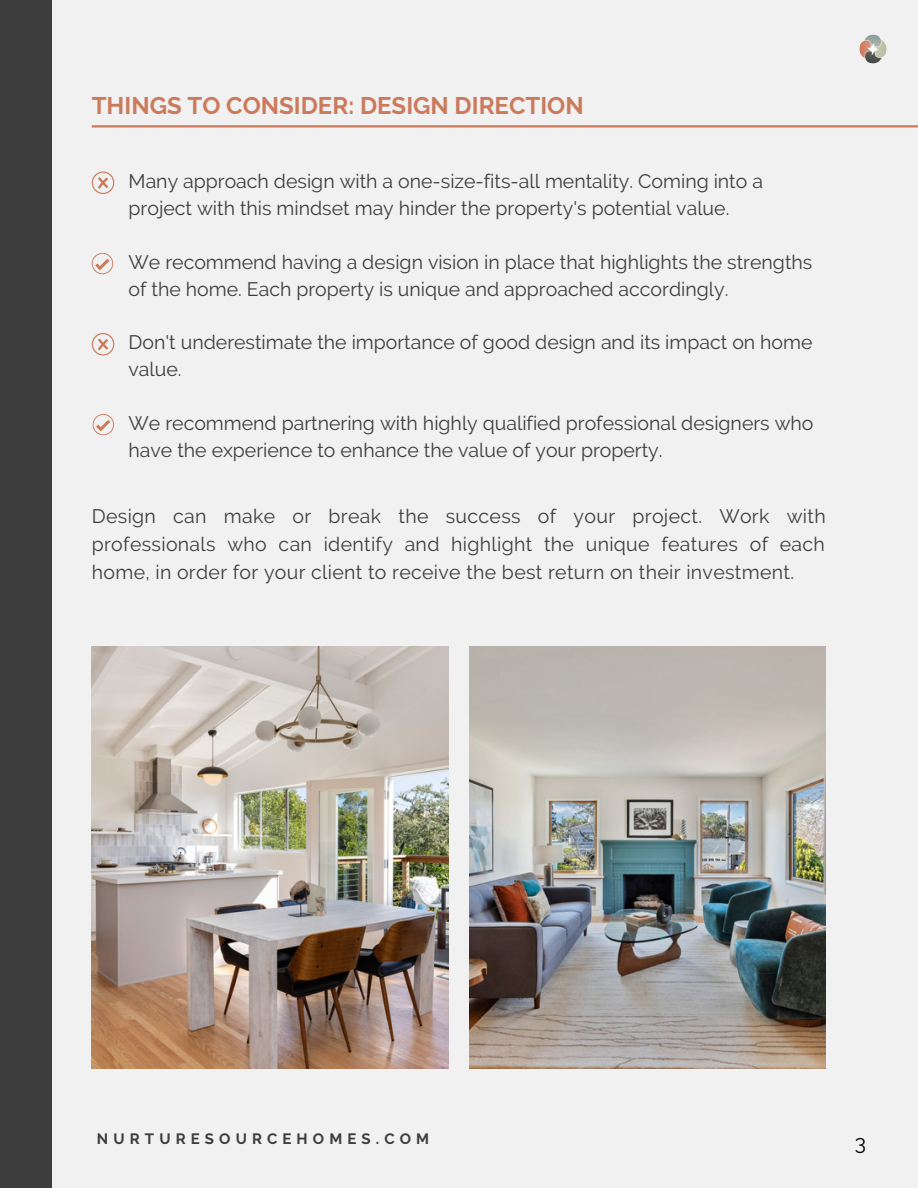
<style>
.page{position:relative;width:918px;height:1188px;background:#f1f1f1}
.page>*{position:absolute;margin:0;border:0;box-sizing:border-box;transform-origin:0 0}
.t1{font:700 24px "Raleway";color:#cb7a5c}
.t2{font:21px "Raleway";color:#000}
.t3{font:19.5px/27px "Raleway";color:#3d3d3d}
.t4{font:700 15px "Raleway";letter-spacing:.34em;color:#3d3d3d}
</style>
<div class="page">
<div style="left:0;top:0;width:52px;height:1188px;background:#3d3d3d"></div>
<img style="left:859px;top:34px;width:28px;height:30px">
<img style="left:92px;top:647px;width:356px;height:421px">
<hr style="left:92px;top:125px;width:826px;height:2px;background:#cb7a5c">
<svg style="left:93px;top:414px;width:21px;height:21px"></svg>
<svg style="left:92px;top:253px;width:21px;height:21px"></svg>
<svg style="left:92px;top:172px;width:22px;height:22px"></svg>
<svg style="left:92px;top:333px;width:22px;height:23px"></svg>
<img style="left:469px;top:647px;width:357px;height:421px">
<p class="t1" style="left:92px;top:92px;width:493px">THINGS TO CONSIDER: DESIGN DIRECTION</p>
<p class="t3" style="left:129px;top:167px;width:636px">Many approach design with a one-size-fits-all mentality. Coming into a project with this mindset may hinder the property's potential value.</p>
<p class="t3" style="left:129px;top:248px;width:685px">We recommend having a design vision in place that highlights the strengths of the home. Each property is unique and approached accordingly.</p>
<p class="t3" style="left:129px;top:329px;width:686px">Don't underestimate the importance of good design and its impact on home value.</p>
<p class="t3" style="left:129px;top:410px;width:687px">We recommend partnering with highly qualified professional designers who have the experience to enhance the value of your property.</p>
<p class="t3" style="left:92px;top:502px;width:735px;line-height:28.2px;text-align:justify">Design can make or break the success of your project. Work with professionals who can identify and highlight the unique features of each home, in order for your client to receive the best return on their investment.</p>
<p class="t4" style="left:97px;top:1130px;width:334px">NURTURESOURCEHOMES.COM</p>
<p class="t2" style="left:855px;top:1130px;width:13px">3</p>
</div>
